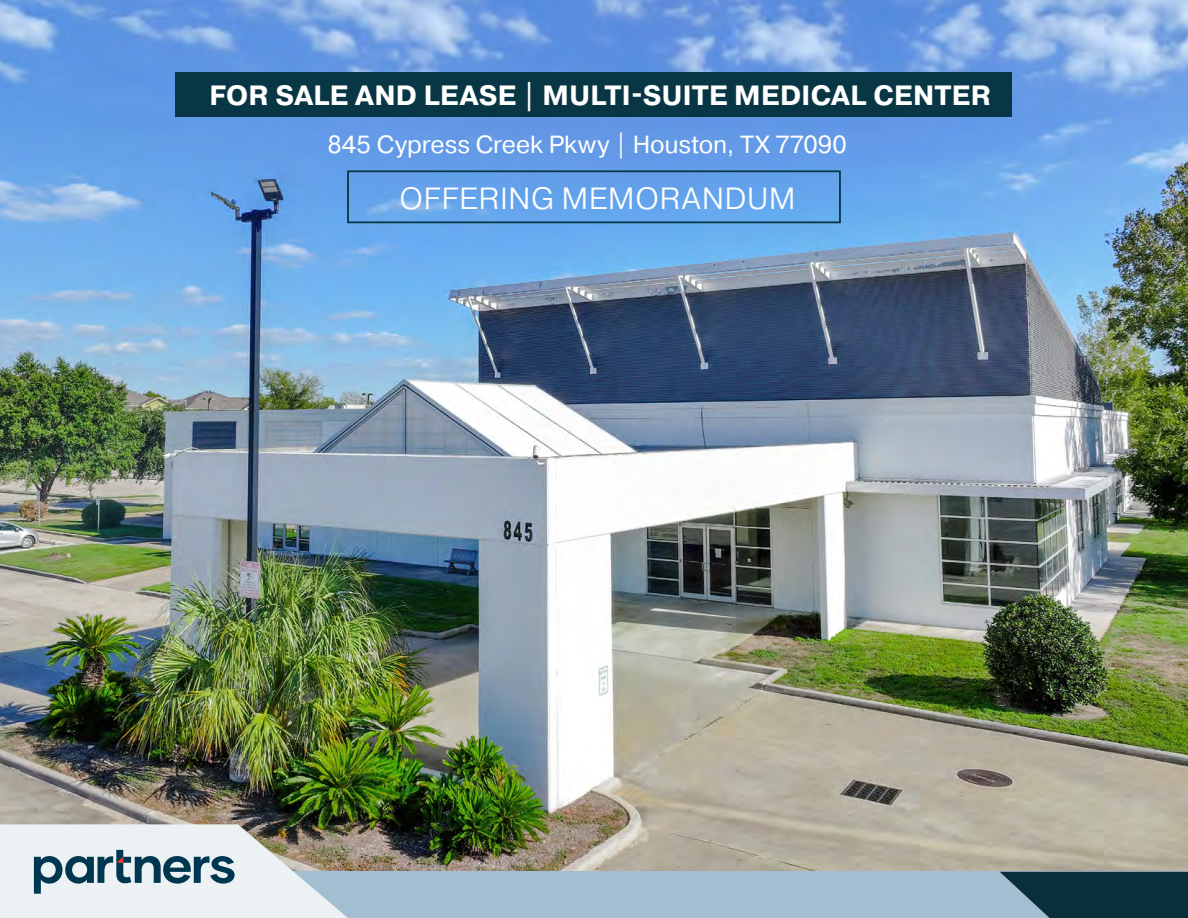
<style>
.page{position:relative;width:1188px;height:918px;background:#fff}
.page>*{position:absolute;margin:0;border:0;box-sizing:border-box;transform-origin:0 0}
.t1{font:300 30.6px "Pragmatica";letter-spacing:.015em;color:#fff}
.t2{font:700 27.9px "Pragmatica";letter-spacing:.01em;color:#fff}
.t3{font:24.75px "Pragmatica";color:#fff}
</style>
<div class="page">
<img style="left:0;top:0;width:1188px;height:872px">
<div style="left:176px;top:72px;width:836px;height:45px;background:#083644"></div>
<div style="left:347px;top:170px;width:494px;height:53px;border:2px solid #083644"></div>
<div style="left:0;top:872px;width:1188px;height:46px;background:#a2bed0"></div>
<svg style="left:0;top:824px;width:380px;height:94px;background:#c2cacd"></svg>
<svg style="left:1000px;top:872px;width:188px;height:46px;background:#1f424e"></svg>
<p class="t2" style="left:210px;top:78px;width:783px">FOR SALE AND LEASE | MULTI-SUITE MEDICAL CENTER</p>
<p class="t3" style="left:328px;top:129px;width:521px">845 Cypress Creek Pkwy | Houston, TX 77090</p>
<p class="t1" style="left:399px;top:179px;width:398px">OFFERING MEMORANDUM</p>
</div>
